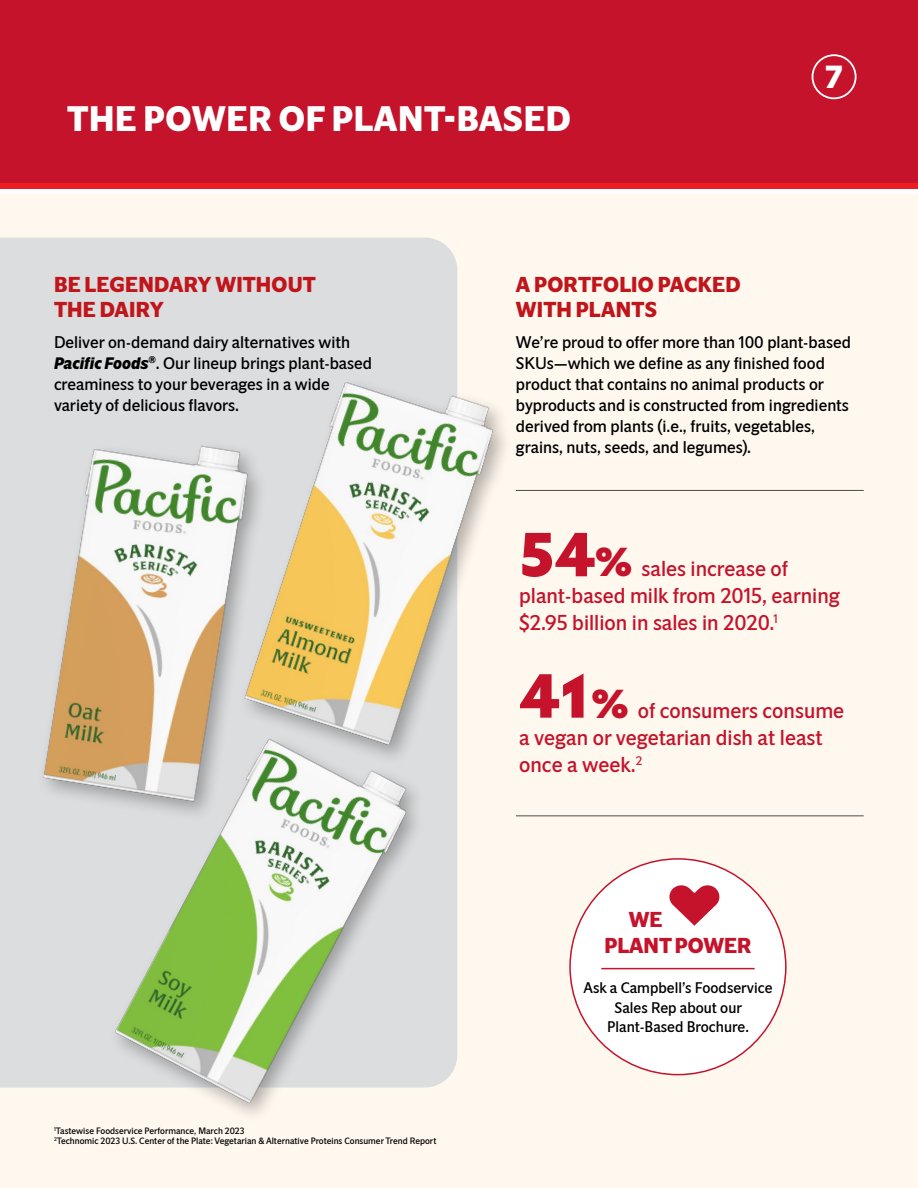
<style>
.page{position:relative;width:918px;height:1188px;background:#fff}
.page>*{position:absolute;margin:0;border:0;box-sizing:border-box;transform-origin:0 0}
.t1{font:700 34.5px "A2 Standard Sans";letter-spacing:.02em;color:#fff}
.t2{font:700 31.05px "A2 Standard Sans";color:#fff}
.t3{font:21px/27px "A2 Standard Sans";color:#c4132a}
.t4{font:700 21px/25.2px "A2 Standard Sans";letter-spacing:.01em;color:#c0151b}
.t5{font:700 21px "A2 Standard Sans";color:#c4132a}
.t6{font:16.5px/21px "A2 Standard Sans";color:#000}
.t7{font:15px/19.5px "A2 Standard Sans";color:#000;text-align:center}
.t8{font:9px/10.5px "A2 Standard Sans";color:#000}
.s1{font-weight:700;font-style:italic}
.s2{font-family:"Azo Sans";font-weight:900;font-size:60px}
.s3{font-family:"Azo Sans";font-weight:900;font-size:39px}
.s4{color:#ce202f}
</style>
<div class="page">
<div style="left:0;top:194px;width:918px;height:994px;background:#fff8ef"></div>
<div style="left:0;top:0;width:918px;height:189px;background:#c4132a"></div>
<div style="left:813px;top:55px;width:43px;height:43px;background:#c4132a;border-radius:50%"></div>
<div style="left:812px;top:54px;width:45px;height:45px;border:2px solid #fff;border-radius:50%"></div>
<div style="left:0;top:238px;width:457px;height:849px;background:#dcddde"></div>
<hr style="left:516px;top:490px;width:348px;height:1px;background:#4d4d4f">
<hr style="left:516px;top:815px;width:348px;height:1px;background:#4d4d4f">
<div style="left:570px;top:859px;width:216px;height:216px;background:#fff;border-radius:50%"></div>
<svg style="left:669px;top:885px;width:51px;height:41px"></svg>
<hr style="left:601px;top:968px;width:154px;height:1px;background:#c4132a">
<img style="left:102px;top:766px;width:327px;height:349px">
<div style="left:37px;top:439px;width:232px;height:383px;background:#000;opacity:.3"></div>
<img style="left:32px;top:413px;width:229px;height:396px">
<div style="left:238px;top:376px;width:276px;height:390px;background:#000;opacity:.3"></div>
<img style="left:232px;top:346px;width:280px;height:409px">
<h1 class="t1" style="left:67px;top:97px;width:505px">THE POWER OF PLANT-BASED</h1>
<p class="t4" style="left:54px;top:272px;width:263px">BE LEGENDARY WITHOUT<br>THE DAIRY</p>
<p class="t4" style="left:516px;top:272px;width:226px">A PORTFOLIO PACKED<br>WITH PLANTS</p>
<h2 class="t2" style="left:826px;top:58px;width:18px">7</h2>
<p class="t6" style="left:54px;top:331px;width:320px">Deliver on-demand dairy alternatives with <span class="s1">Pacific Foods</span><sup>®</sup>. Our lineup brings plant-based creaminess to your beverages in a wide variety of delicious flavors.</p>
<p class="t8" style="left:54px;top:1125px;width:384px"><sup>1</sup>Tastewise Foodservice Performance, March 2023<br><sup>2</sup>Technomic 2023 U.S. Center of the Plate: Vegetarian &amp; Alternative Proteins Consumer Trend Report</p>
<p class="t6" style="left:516px;top:331px;width:336px">We’re proud to offer more than 100 plant-based SKUs—which we define as any finished food product that contains no animal products or byproducts and is constructed from ingredients derived from plants (i.e., fruits, vegetables, grains, nuts, seeds, and legumes).</p>
<p class="t3" style="left:519px;top:555px;width:322px"><span class="s2">54</span><span class="s3">%</span> sales increase of plant-based milk from 2015, earning $2.95 billion in sales in 2020<span class="s4">.</span><sup>1</sup></p>
<p class="t3" style="left:519px;top:697px;width:327px"><span class="s2">41</span><span class="s3">%</span> of consumers consume a vegan or vegetarian dish at least once a week<span class="s4">.</span><sup>2</sup></p>
<p class="t5" style="left:629px;top:906px;width:35px">WE</p>
<p class="t5" style="left:604px;top:932px;width:149px">PLANT POWER</p>
<p class="t7" style="left:584px;top:978px;width:190px">Ask a Campbell’s Foodservice<br>Sales Rep about our<br>Plant-Based Brochure.</p>
</div>
